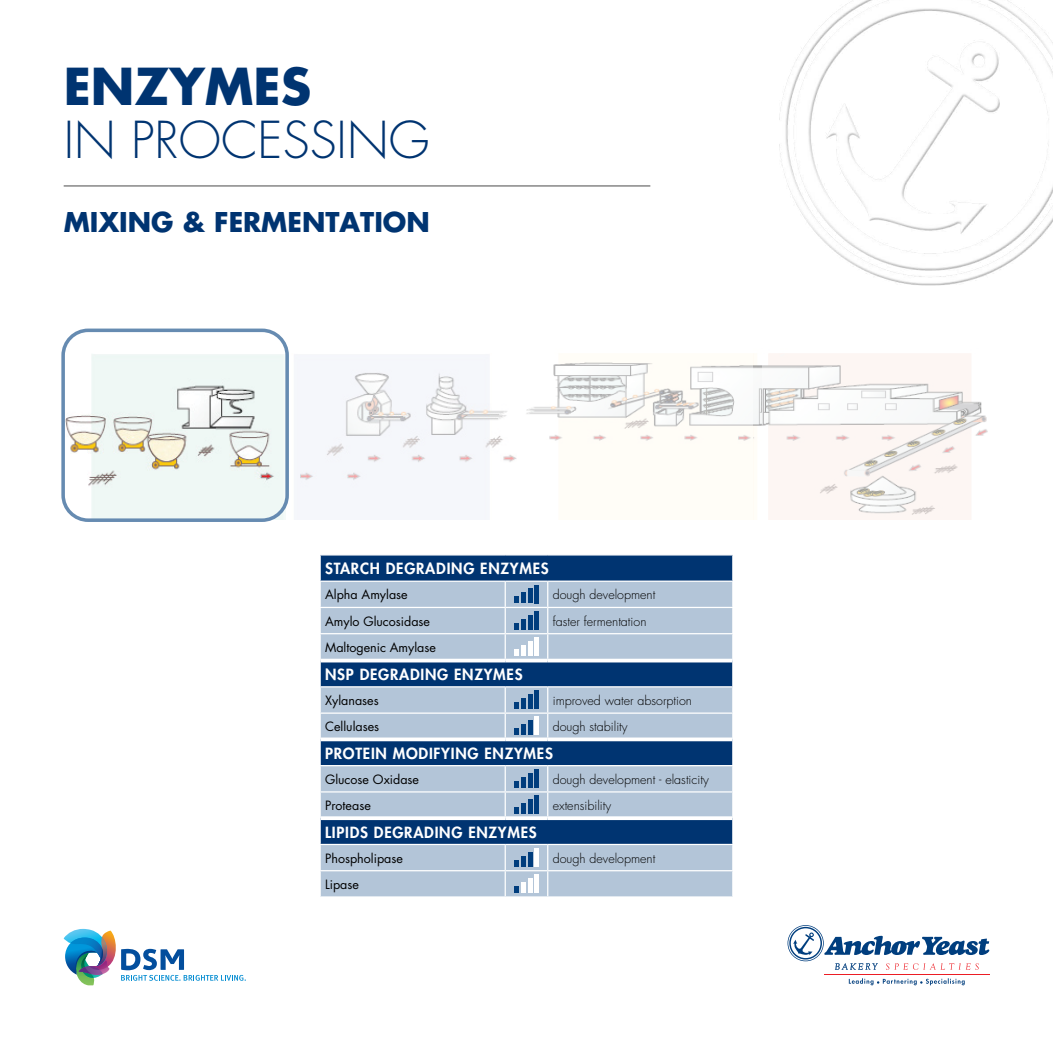
<style>
.page{position:relative;width:1053px;height:1053px;background:#fff}
.page>*{position:absolute;margin:0;border:0;box-sizing:border-box;transform-origin:0 0}
.t1{font:300 49.5px "Futura Std";color:#003471}
.t2{font:700 49.5px "Futura Std";color:#003471}
.t3{font:700 26.5px "Futura Std";color:#003471}
.t4{font:800 15px "Futura Std";letter-spacing:.05em;color:#fff}
.t5{font:300 12.5px "Futura Std";color:#000}
.t6{font:12.5px "Futura Std";color:#000}
</style>
<div class="page">
<svg style="left:64px;top:928px;width:182px;height:57px"></svg>
<hr style="left:64px;top:185px;width:586px;height:2px;background:#999">
<svg style="left:787px;top:925px;width:202px;height:44px"></svg>
<hr style="left:824px;top:974px;width:165px;height:1px;background:#ec1d24">
<svg style="left:848px;top:978px;width:116px;height:7px"></svg>
<img style="left:779px;top:0;width:273px;height:286px">
<img style="left:66px;top:354px;width:210px;height:163px">
<img style="left:526px;top:362px;width:227px;height:79px">
<img style="left:753px;top:353px;width:235px;height:167px">
<img style="left:276px;top:354px;width:241px;height:166px">
<div style="left:61px;top:328px;width:228px;height:194px;border:4px solid #668bb1;border-radius:25px"></div>
<div style="left:321px;top:555px;width:411px;height:25px;background:#003471"></div>
<svg style="left:321px;top:581px;width:411px;height:315px;background:#88a2bf"></svg>
<hr style="left:319px;top:606px;width:186px;height:2px;background:#fff">
<hr style="left:505px;top:606px;width:42px;height:2px;background:#fff">
<hr style="left:547px;top:606px;width:186px;height:2px;background:#fff">
<hr style="left:319px;top:633px;width:186px;height:1px;background:#fff">
<hr style="left:505px;top:633px;width:42px;height:1px;background:#fff">
<hr style="left:547px;top:633px;width:186px;height:1px;background:#fff">
<hr style="left:319px;top:686px;width:186px;height:1px;background:#fff">
<hr style="left:505px;top:686px;width:42px;height:1px;background:#fff">
<hr style="left:547px;top:686px;width:186px;height:1px;background:#fff">
<hr style="left:319px;top:712px;width:186px;height:1px;background:#fff">
<hr style="left:505px;top:712px;width:42px;height:1px;background:#fff">
<hr style="left:547px;top:712px;width:186px;height:1px;background:#fff">
<hr style="left:319px;top:765px;width:186px;height:1px;background:#fff">
<hr style="left:505px;top:765px;width:42px;height:1px;background:#fff">
<hr style="left:547px;top:765px;width:186px;height:1px;background:#fff">
<hr style="left:319px;top:791px;width:186px;height:1px;background:#fff">
<hr style="left:505px;top:791px;width:42px;height:1px;background:#fff">
<hr style="left:547px;top:791px;width:186px;height:1px;background:#fff">
<hr style="left:319px;top:843px;width:186px;height:2px;background:#fff">
<hr style="left:505px;top:843px;width:42px;height:2px;background:#fff">
<hr style="left:547px;top:843px;width:186px;height:2px;background:#fff">
<hr style="left:319px;top:870px;width:186px;height:1px;background:#fff">
<hr style="left:505px;top:870px;width:42px;height:1px;background:#fff">
<hr style="left:547px;top:870px;width:186px;height:1px;background:#fff">
<hr style="left:504px;top:581px;width:2px;height:25px;background:#fff">
<hr style="left:504px;top:608px;width:2px;height:25px;background:#fff">
<hr style="left:504px;top:634px;width:2px;height:24px;background:#fff">
<svg style="left:547px;top:581px;width:1px;height:77px"></svg>
<hr style="left:504px;top:687px;width:2px;height:25px;background:#fff">
<hr style="left:504px;top:713px;width:2px;height:24px;background:#fff">
<svg style="left:547px;top:687px;width:1px;height:50px"></svg>
<hr style="left:504px;top:766px;width:2px;height:25px;background:#fff">
<hr style="left:504px;top:792px;width:2px;height:24px;background:#fff">
<svg style="left:547px;top:766px;width:1px;height:50px"></svg>
<hr style="left:504px;top:845px;width:2px;height:25px;background:#fff">
<hr style="left:504px;top:871px;width:2px;height:25px;background:#fff">
<svg style="left:547px;top:845px;width:1px;height:51px"></svg>
<svg style="left:732px;top:555px;width:1px;height:341px"></svg>
<svg style="left:321px;top:816px;width:184px;height:4px"></svg>
<svg style="left:505px;top:816px;width:42px;height:4px"></svg>
<svg style="left:547px;top:816px;width:185px;height:4px"></svg>
<svg style="left:321px;top:658px;width:184px;height:4px"></svg>
<svg style="left:505px;top:658px;width:42px;height:4px"></svg>
<svg style="left:547px;top:658px;width:185px;height:4px"></svg>
<svg style="left:321px;top:737px;width:184px;height:4px"></svg>
<svg style="left:505px;top:737px;width:42px;height:4px"></svg>
<svg style="left:547px;top:737px;width:185px;height:4px"></svg>
<svg style="left:514px;top:596px;width:5px;height:7px"></svg>
<hr style="left:521px;top:592px;width:4px;height:11px;background:#003d7d">
<hr style="left:528px;top:588px;width:4px;height:15px;background:#003d7d">
<div style="left:534px;top:585px;width:5px;height:18px;background:#003d7d"></div>
<svg style="left:514px;top:623px;width:5px;height:6px"></svg>
<hr style="left:521px;top:618px;width:4px;height:11px;background:#003d7d">
<hr style="left:528px;top:615px;width:4px;height:14px;background:#003d7d">
<div style="left:534px;top:611px;width:5px;height:18px;background:#003d7d"></div>
<svg style="left:514px;top:859px;width:5px;height:7px"></svg>
<hr style="left:521px;top:855px;width:4px;height:11px;background:#003d7d">
<hr style="left:528px;top:852px;width:4px;height:14px;background:#003d7d">
<div style="left:534px;top:848px;width:5px;height:18px;background:#fff"></div>
<svg style="left:514px;top:728px;width:5px;height:7px"></svg>
<hr style="left:521px;top:724px;width:4px;height:11px;background:#003d7d">
<hr style="left:528px;top:720px;width:4px;height:15px;background:#003d7d">
<div style="left:534px;top:716px;width:5px;height:19px;background:#fff"></div>
<svg style="left:514px;top:702px;width:5px;height:7px"></svg>
<hr style="left:521px;top:698px;width:4px;height:11px;background:#003d7d">
<hr style="left:528px;top:694px;width:4px;height:15px;background:#003d7d">
<div style="left:534px;top:690px;width:5px;height:19px;background:#003d7d"></div>
<svg style="left:514px;top:780px;width:5px;height:7px"></svg>
<hr style="left:521px;top:776px;width:4px;height:11px;background:#003d7d">
<hr style="left:528px;top:773px;width:4px;height:14px;background:#003d7d">
<div style="left:534px;top:769px;width:5px;height:18px;background:#003d7d"></div>
<svg style="left:514px;top:807px;width:5px;height:6px"></svg>
<hr style="left:521px;top:803px;width:4px;height:10px;background:#003d7d">
<hr style="left:528px;top:799px;width:4px;height:14px;background:#003d7d">
<div style="left:534px;top:795px;width:5px;height:18px;background:#003d7d"></div>
<svg style="left:514px;top:649px;width:5px;height:6px"></svg>
<hr style="left:521px;top:645px;width:4px;height:10px;background:#fff">
<hr style="left:528px;top:641px;width:4px;height:14px;background:#fff">
<div style="left:534px;top:637px;width:5px;height:18px;background:#fff"></div>
<svg style="left:514px;top:886px;width:5px;height:6px"></svg>
<hr style="left:521px;top:881px;width:4px;height:11px;background:#fff">
<hr style="left:528px;top:878px;width:4px;height:14px;background:#fff">
<div style="left:534px;top:874px;width:5px;height:18px;background:#fff"></div>
<h1 class="t2" style="left:64px;top:53px;width:249px">ENZYMES</h1>
<h1 class="t1" style="left:64px;top:109px;width:367px">IN PROCESSING</h1>
<h2 class="t3" style="left:64px;top:204px;width:367px">MIXING &amp; FERMENTATION</h2>
<p class="t4" style="left:325px;top:559px;width:225px">STARCH DEGRADING ENZYMES</p>
<p class="t6" style="left:325px;top:587px;width:84px">Alpha Amylase</p>
<p class="t5" style="left:552px;top:587px;width:104px">dough development</p>
<p class="t6" style="left:325px;top:613px;width:106px">Amylo Glucosidase</p>
<p class="t5" style="left:552px;top:613px;width:95px">faster fermentation</p>
<p class="t6" style="left:325px;top:639px;width:112px">Maltogenic Amylase</p>
<p class="t4" style="left:325px;top:664px;width:199px">NSP DEGRADING ENZYMES</p>
<p class="t6" style="left:325px;top:692px;width:55px">Xylanases</p>
<p class="t5" style="left:552px;top:693px;width:141px">improved water absorption</p>
<p class="t6" style="left:325px;top:718px;width:56px">Cellulases</p>
<p class="t5" style="left:552px;top:719px;width:76px">dough stability</p>
<p class="t4" style="left:325px;top:743px;width:229px">PROTEIN MODIFYING ENZYMES</p>
<p class="t6" style="left:325px;top:771px;width:95px">Glucose Oxidase</p>
<p class="t5" style="left:552px;top:771px;width:157px">dough development - elasticity</p>
<p class="t6" style="left:325px;top:797px;width:47px">Protease</p>
<p class="t5" style="left:552px;top:798px;width:60px">extensibility</p>
<p class="t4" style="left:325px;top:822px;width:213px">LIPIDS DEGRADING ENZYMES</p>
<p class="t6" style="left:325px;top:850px;width:79px">Phospholipase</p>
<p class="t5" style="left:552px;top:850px;width:104px">dough development</p>
<p class="t6" style="left:325px;top:876px;width:35px">Lipase</p>
</div>
